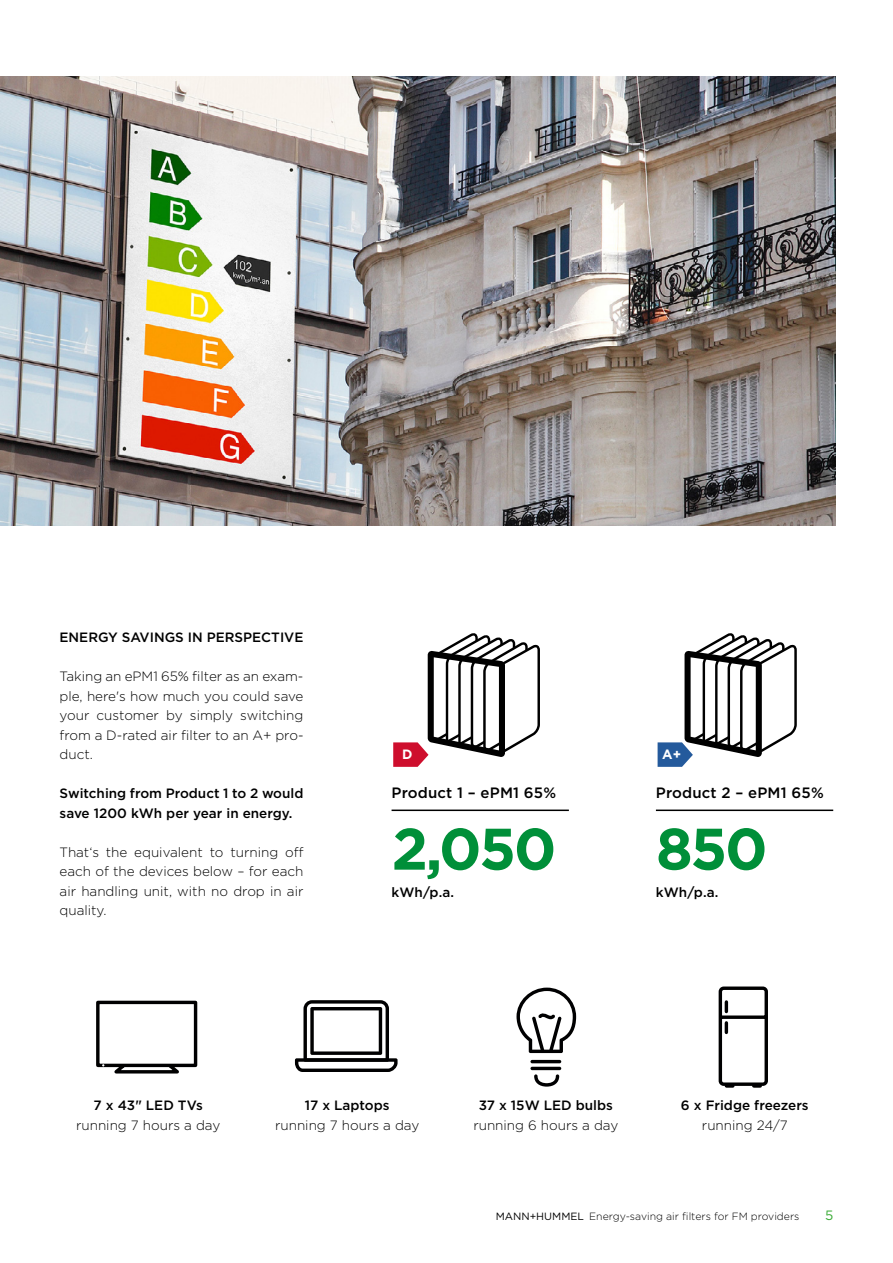
<style>
.page{position:relative;width:893px;height:1263px;background:#fff}
.page>*{position:absolute;margin:0;border:0;box-sizing:border-box;transform-origin:0 0}
.t1{font:700 58.5px "Gotham";letter-spacing:-.04em;color:#008f39}
.t2{font:500 15px "Gotham";letter-spacing:.01em;color:#000}
.t3{font:300 13.5px/19.5px "Gotham";color:#000;text-align:justify}
.t4{font:500 13.5px/19.5px "Gotham";color:#000}
.t5{font:700 13.5px "Gotham";color:#fff}
.t6{font:13.5px "Gotham";color:#38aa34}
.t7{font:300 10.5px "Gotham";color:#000}
.s1{font-weight:400}
</style>
<div class="page">
<img style="left:0;top:77px;width:835px;height:448px">
<hr style="left:392px;top:809px;width:177px;height:2px;background:#000">
<svg style="left:393px;top:633px;width:147px;height:134px"></svg>
<hr style="left:656px;top:809px;width:177px;height:2px;background:#000">
<svg style="left:658px;top:633px;width:139px;height:134px"></svg>
<svg style="left:96px;top:1001px;width:101px;height:72px"></svg>
<svg style="left:295px;top:1000px;width:103px;height:72px"></svg>
<hr style="left:530px;top:1060px;width:31px;height:3px;background:#000001;border-radius:2px">
<hr style="left:530px;top:1067px;width:31px;height:3px;background:#000001;border-radius:2px">
<svg style="left:534px;top:1074px;width:25px;height:12px"></svg>
<svg style="left:516px;top:987px;width:60px;height:66px"></svg>
<svg style="left:719px;top:986px;width:49px;height:102px"></svg>
<p class="t4" style="left:60px;top:627px;width:245px">ENERGY SAVINGS IN PERSPECTIVE</p>
<p class="t3" style="left:60px;top:666px;width:245px">Taking an ePM1 65% filter as an exam&shy;ple, here's how much you could save your customer by simply switching from a D-rated air filter to an A+ pro&shy;duct.</p>
<p class="t4" style="left:60px;top:783px;width:245px">Switching from Product 1 to 2 would save 1200 kWh per year in energy.</p>
<p class="t3" style="left:60px;top:842px;width:245px">That‘s the equivalent to turning off each of the devices below – for each air handling unit, with no drop in air quality.</p>
<p class="t5" style="left:402px;top:745px;width:12px">D</p>
<p class="t2" style="left:392px;top:782px;width:166px">Product 1 – ePM1 65%</p>
<h1 class="t1" style="left:392px;top:810px;width:166px">2,050</h1>
<p class="t4" style="left:392px;top:882px;width:64px">kWh/p.a.</p>
<p class="t5" style="left:662px;top:745px;width:20px">A+</p>
<p class="t2" style="left:656px;top:782px;width:169px">Product 2 – ePM1 65%</p>
<h1 class="t1" style="left:656px;top:810px;width:113px">850</h1>
<p class="t4" style="left:656px;top:882px;width:64px">kWh/p.a.</p>
<p class="t4" style="left:94px;top:1095px;width:111px">7 x 43" LED TVs</p>
<p class="t3" style="left:76px;top:1115px;width:146px">running 7 hours a day</p>
<p class="t4" style="left:305px;top:1095px;width:86px">17 x Laptops</p>
<p class="t3" style="left:275px;top:1115px;width:146px">running 7 hours a day</p>
<p class="t4" style="left:479px;top:1095px;width:136px">37 x 15W LED bulbs</p>
<p class="t3" style="left:473px;top:1115px;width:147px">running 6 hours a day</p>
<p class="t4" style="left:681px;top:1095px;width:129px">6 x Fridge freezers</p>
<p class="t3" style="left:702px;top:1115px;width:87px">running 24/7</p>
<p class="t7" style="left:496px;top:1210px;width:305px"><span class="s1">MANN+HUMMEL</span> Energy-saving air filters for FM providers</p>
<p class="t6" style="left:825px;top:1207px;width:10px">5</p>
</div>
